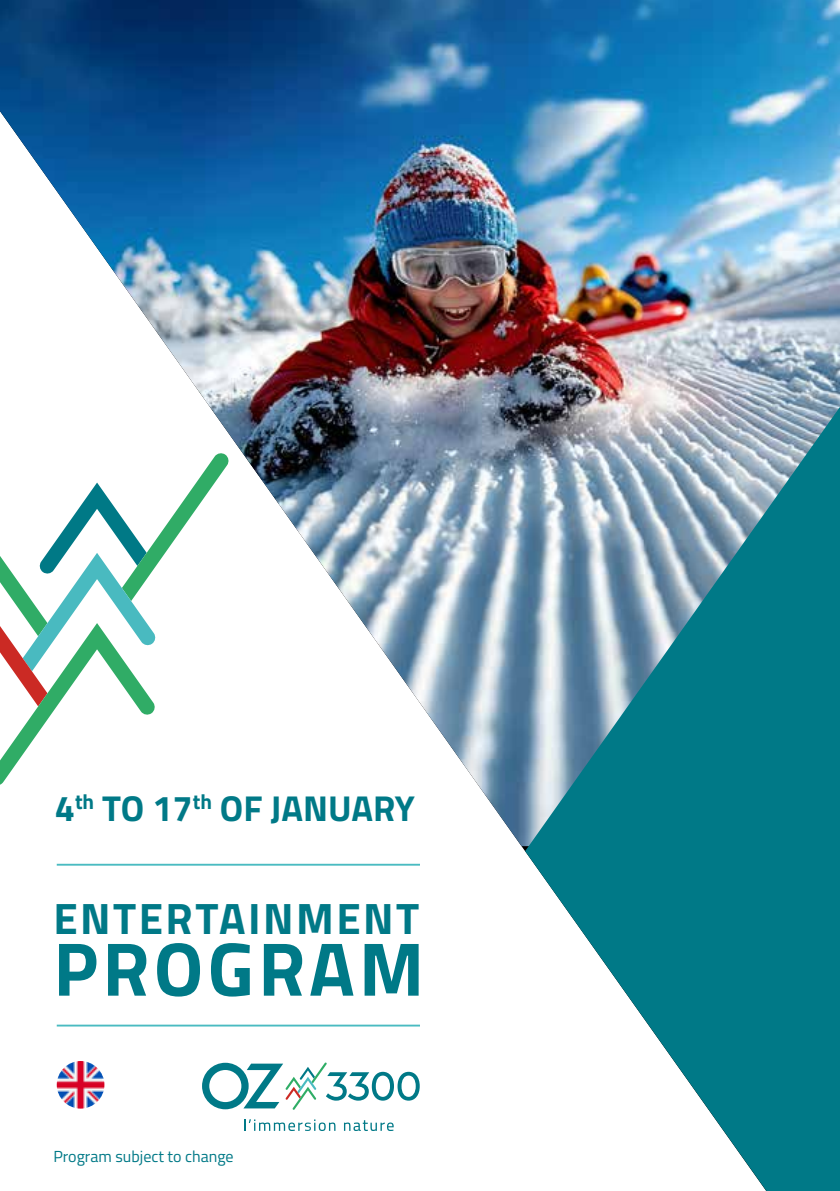
<style>
.page{position:relative;width:840px;height:1191px;background:#fff}
.page>*{position:absolute;margin:0;border:0;box-sizing:border-box;transform-origin:0 0}
.t1{font:700 76px "Titillium Web";letter-spacing:.055em;color:#007987}
.t2{font:700 44px "Titillium Web";letter-spacing:.055em;color:#007987}
.t3{font:700 36px "Titillium Web";color:#007987}
.t4{font:16px "Titillium Web";color:#007987}
</style>
<div class="page">
<img style="left:0;top:0;width:839px;height:846px">
<svg style="left:525px;top:407px;width:314px;height:784px;fill:#007987"></svg>
<svg style="left:0;top:452px;width:229px;height:333px"></svg>
<svg style="left:244px;top:1119px;width:91px;height:12px"></svg>
<svg style="left:344px;top:1120px;width:49px;height:11px"></svg>
<svg style="left:202px;top:1062px;width:217px;height:47px"></svg>
<hr style="left:57px;top:1024px;width:363px;height:2px;background:#4abbc1">
<hr style="left:57px;top:863px;width:363px;height:2px;background:#4abbc1">
<img style="left:57px;top:1061px;width:47px;height:47px;border-radius:24px">
<h3 class="t3" style="left:55px;top:781px;width:361px">4<sup>th</sup> TO 17<sup>th</sup> OF JANUARY</h3>
<h2 class="t2" style="left:53px;top:884px;width:367px">ENTERTAINMENT</h2>
<h1 class="t1" style="left:53px;top:911px;width:372px">PROGRAM</h1>
<p class="t4" style="left:53px;top:1145px;width:182px">Program subject to change</p>
</div>
